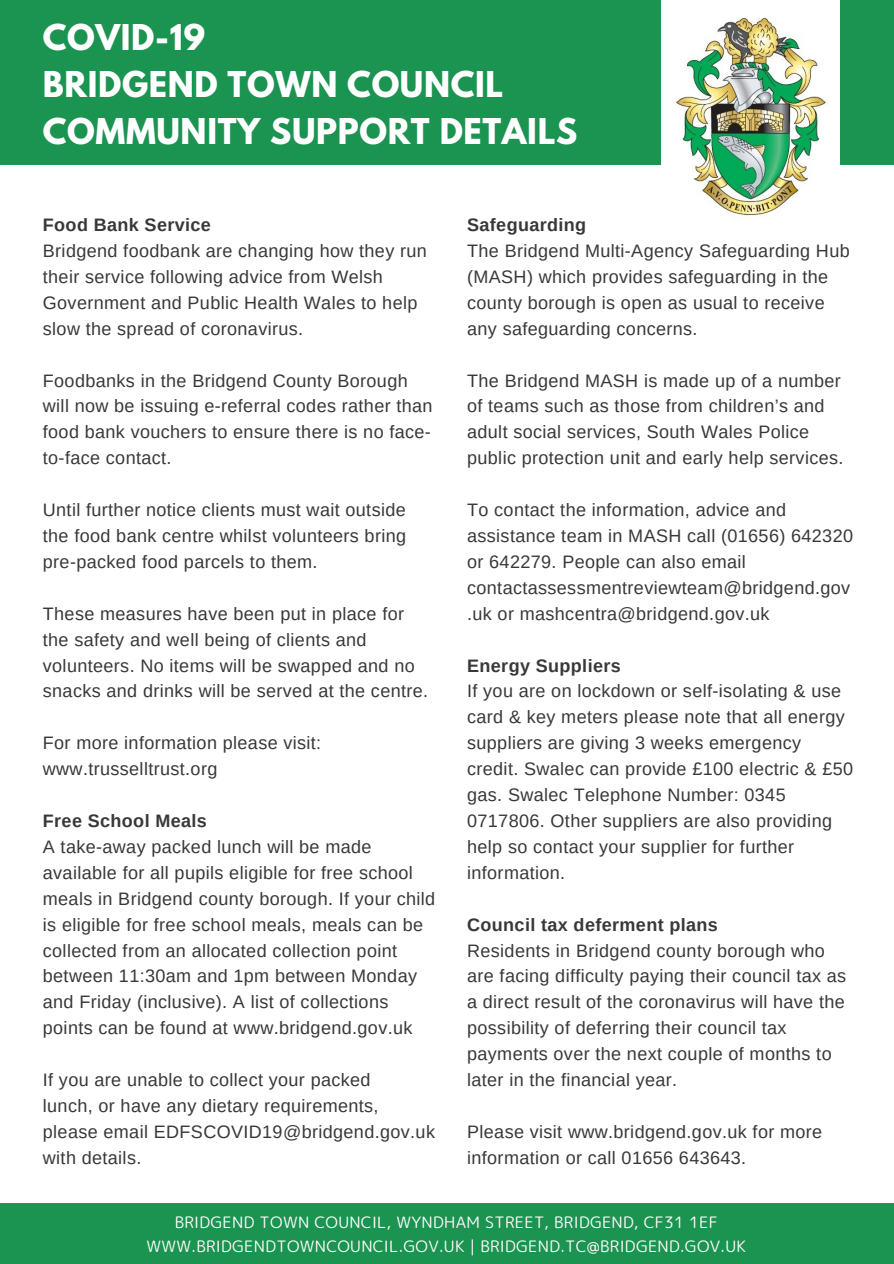
<style>
.page{position:relative;width:894px;height:1264px;background:#fff}
.page>*{position:absolute;margin:0;border:0;box-sizing:border-box;transform-origin:0 0}
.t1{font:700 31.5px/47.2px "League Spartan";letter-spacing:.02em;color:#fff}
.t2{font:18px/26px "Arimo";letter-spacing:.02em;color:#383838}
.t3{font:700 18px "Arimo";letter-spacing:.02em;color:#383838}
.t4{font:15.75px/23.7px "rounded mplus 1 p regular";letter-spacing:.02em;color:#fffcfc;text-align:center}
</style>
<div class="page">
<div style="left:0;top:0;width:893px;height:164px;background:#1b9351"></div>
<div style="left:0;top:1202px;width:893px;height:61px;background:#1b9351"></div>
<img style="left:661px;top:0;width:177px;height:216px">
<h1 class="t1" style="left:43px;top:17px;width:535px">COVID-19<br>BRIDGEND TOWN COUNCIL<br>COMMUNITY SUPPORT DETAILS</h1>
<p class="t3" style="left:43px;top:215px;width:169px">Food Bank Service</p>
<p class="t2" style="left:43px;top:238px;width:385px">Bridgend foodbank are changing how they run their service following advice from Welsh Government and Public Health Wales to help slow the spread of coronavirus.</p>
<p class="t2" style="left:43px;top:367px;width:391px">Foodbanks in the Bridgend County Borough will now be issuing e-referral codes rather than food bank vouchers to ensure there is no face&shy;to-face contact.</p>
<p class="t2" style="left:43px;top:497px;width:364px;text-align:justify">Until further notice clients must wait outside the food bank centre whilst volunteers bring pre-packed food parcels to them.</p>
<p class="t2" style="left:43px;top:600px;width:387px">These measures have been put in place for the safety and well being of clients and volunteers. No items will be swapped and no snacks and drinks will be served at the centre.</p>
<p class="t2" style="left:43px;top:730px;width:280px">For more information please visit: www.trusselltrust.org</p>
<p class="t3" style="left:43px;top:810px;width:165px">Free School Meals</p>
<p class="t2" style="left:43px;top:833px;width:394px">A take-away packed lunch will be made available for all pupils eligible for free school meals in Bridgend county borough. If your child is eligible for free school meals, meals can be collected from an allocated collection point between 11:30am and 1pm between Monday and Friday (inclusive). A list of collections points can be found at www.bridgend.gov.uk</p>
<p class="t2" style="left:43px;top:1066px;width:393px">If you are unable to collect your packed<br>lunch, or have any dietary requirements, please email EDFSCOVID19@bridgend.gov.uk with details.</p>
<p class="t3" style="left:467px;top:215px;width:121px">Safeguarding</p>
<p class="t2" style="left:467px;top:238px;width:384px">The Bridgend Multi-Agency Safeguarding Hub (MASH) which provides safeguarding in the county borough is open as usual to receive any safeguarding concerns.</p>
<p class="t2" style="left:467px;top:367px;width:378px">The Bridgend MASH is made up of a number of teams such as those from children’s and adult social services, South Wales Police public protection unit and early help services.</p>
<p class="t2" style="left:467px;top:497px;width:387px">To contact the information, advice and assistance team in MASH call (01656) 642320 or 642279. People can also email contactassessmentreviewteam@bridgend.gov .uk or mashcentra@bridgend.gov.uk</p>
<p class="t3" style="left:467px;top:655px;width:155px">Energy Suppliers</p>
<p class="t2" style="left:467px;top:678px;width:387px">If you are on lockdown or self-isolating &amp; use card &amp; key meters please note that all energy suppliers are giving 3 weeks emergency credit. Swalec can provide £100 electric &amp; £50 gas. Swalec Telephone Number: 0345<br>0717806. Other suppliers are also providing help so contact your supplier for further information.</p>
<p class="t3" style="left:467px;top:914px;width:252px">Council tax deferment plans</p>
<p class="t2" style="left:467px;top:937px;width:380px">Residents in Bridgend county borough who are facing difficulty paying their council tax as a direct result of the coronavirus will have the possibility of deferring their council tax payments over the next couple of months to later in the financial year.</p>
<p class="t2" style="left:467px;top:1118px;width:356px">Please visit www.bridgend.gov.uk for more information or call 01656 643643.</p>
<p class="t4" style="left:146px;top:1209px;width:600px">BRIDGEND TOWN COUNCIL, WYNDHAM STREET, BRIDGEND, CF31 1EF<br>WWW.BRIDGENDTOWNCOUNCIL.GOV.UK | BRIDGEND.TC@BRIDGEND.GOV.UK</p>
</div>
